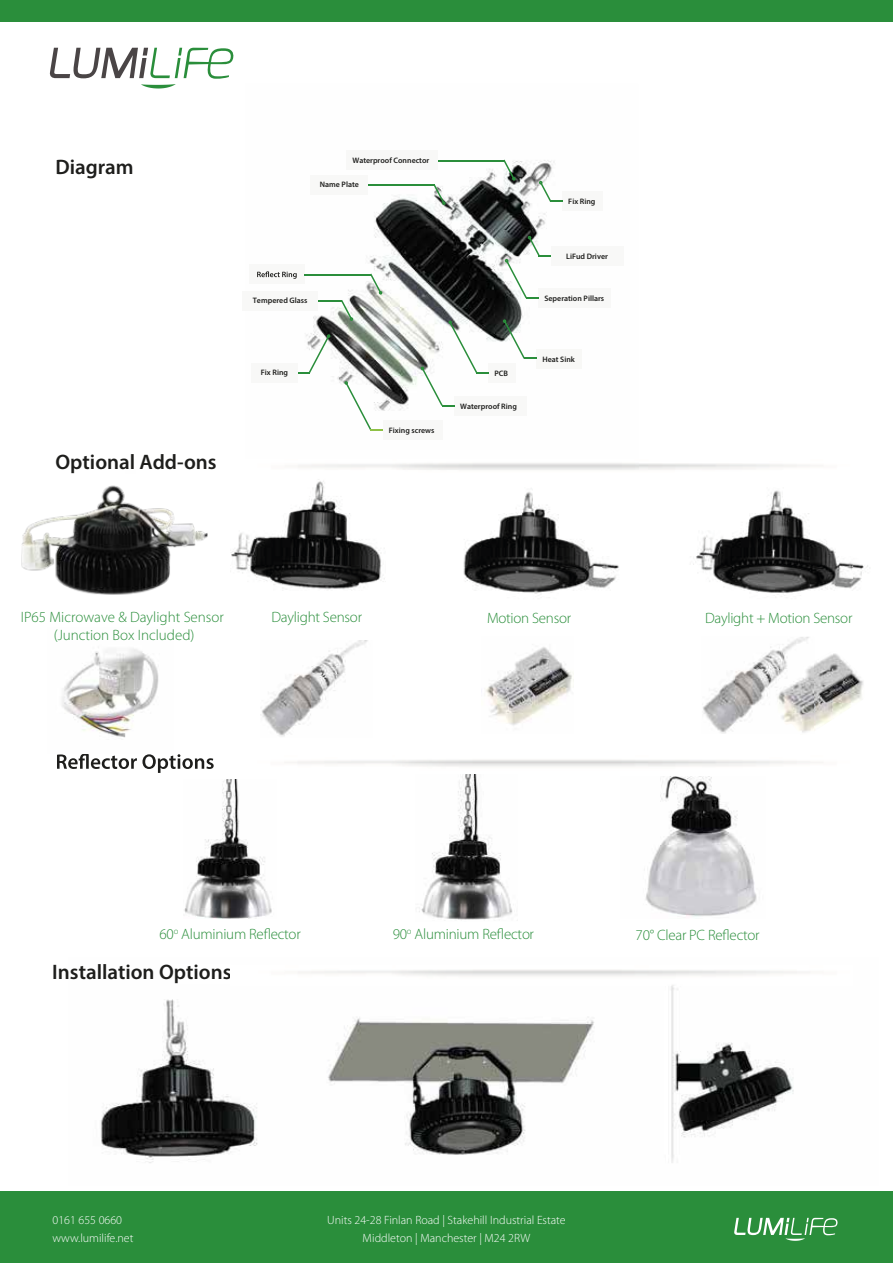
<style>
.page{position:relative;width:893px;height:1263px;background:#fff}
.page>*{position:absolute;margin:0;border:0;box-sizing:border-box;transform-origin:0 0}
.t1{font:600 21px "Myriad Pro";color:#1e1e1c}
.t2{font:300 15px "Myriad Pro";letter-spacing:-.015em;color:#2a8e3b}
.t3{font:300 12px/17.4px "Myriad Pro";color:#fff;text-align:center}
.t4{font:600 7.95px "Myriad Pro";color:#1e1e1c}
</style>
<div class="page">
<img style="left:101px;top:985px;width:693px;height:178px">
<img style="left:304px;top:159px;width:251px;height:272px">
<img style="left:536px;top:349px;width:19px;height:19px">
<svg style="left:503px;top:319px;width:33px;height:40px"></svg>
<div style="left:454px;top:396px;width:72px;height:20px;background:#f8f8f7"></div>
<svg style="left:298px;top:334px;width:32px;height:40px"></svg>
<div style="left:383px;top:421px;width:60px;height:19px;background:#f8f8f7"></div>
<svg style="left:344px;top:381px;width:39px;height:49px"></svg>
<div style="left:538px;top:289px;width:73px;height:19px;background:#f8f8f7"></div>
<div style="left:551px;top:247px;width:73px;height:19px;background:#f8f8f7"></div>
<svg style="left:505px;top:236px;width:46px;height:63px"></svg>
<div style="left:346px;top:151px;width:92px;height:19px;background:#f8f8f7"></div>
<svg style="left:503px;top:160px;width:13px;height:21px"></svg>
<hr style="left:438px;top:160px;width:66px;height:1px;background:#2a8e3b">
<div style="left:310px;top:175px;width:58px;height:19px;background:#f8f8f7"></div>
<svg style="left:433px;top:184px;width:13px;height:21px"></svg>
<hr style="left:368px;top:184px;width:66px;height:2px;background:#2a8e3b">
<div style="left:249px;top:265px;width:55px;height:19px;background:#f8f8f7"></div>
<svg style="left:370px;top:274px;width:12px;height:21px"></svg>
<hr style="left:304px;top:274px;width:67px;height:1px;background:#2a8e3b">
<div style="left:242px;top:291px;width:76px;height:19px;background:#f8f8f7"></div>
<svg style="left:341px;top:300px;width:12px;height:21px"></svg>
<hr style="left:318px;top:300px;width:24px;height:2px;background:#2a8e3b">
<svg style="left:257px;top:271px;width:40px;height:8px"></svg>
<div style="left:252px;top:363px;width:46px;height:19px;background:#f8f8f7"></div>
<div style="left:562px;top:192px;width:40px;height:19px;background:#f8f8f7"></div>
<svg style="left:539px;top:181px;width:23px;height:21px"></svg>
<div style="left:488px;top:364px;width:28px;height:19px;background:#f8f8f7"></div>
<svg style="left:421px;top:320px;width:67px;height:86px"></svg>
<svg style="left:57px;top:754px;width:157px;height:19px"></svg>
<img style="left:184px;top:779px;width:88px;height:139px">
<img style="left:285px;top:760px;width:538px;height:15px">
<div style="left:0;top:0;width:893px;height:22px;background:#2a8e3b"></div>
<svg style="left:49px;top:48px;width:185px;height:41px"></svg>
<div style="left:0;top:1191px;width:893px;height:72px;background:#2a8e3b"></div>
<svg style="left:734px;top:1218px;width:104px;height:23px"></svg>
<img style="left:419px;top:775px;width:94px;height:145px">
<img style="left:645px;top:776px;width:112px;height:141px">
<img style="left:62px;top:648px;width:97px;height:90px">
<img style="left:260px;top:640px;width:108px;height:97px">
<img style="left:485px;top:647px;width:89px;height:79px">
<img style="left:703px;top:637px;width:106px;height:97px">
<img style="left:800px;top:652px;width:63px;height:79px">
<img style="left:773px;top:661px;width:41px;height:73px">
<img style="left:21px;top:485px;width:187px;height:110px">
<img style="left:231px;top:479px;width:637px;height:115px">
<h1 class="t1" style="left:55px;top:153px;width:80px">Diagram</h1>
<h1 class="t1" style="left:55px;top:448px;width:163px">Optional Add-ons</h1>
<p class="t4" style="left:352px;top:155px;width:78px">Waterproof Connector</p>
<p class="t4" style="left:320px;top:180px;width:41px">Name Plate</p>
<p class="t4" style="left:253px;top:295px;width:56px">Tempered Glass</p>
<p class="t4" style="left:261px;top:367px;width:29px">Fix Ring</p>
<p class="t4" style="left:389px;top:425px;width:47px">Fixing screws</p>
<p class="t4" style="left:494px;top:368px;width:15px">PCB</p>
<p class="t4" style="left:460px;top:401px;width:58px">Waterproof Ring</p>
<p class="t4" style="left:568px;top:196px;width:29px">Fix Ring</p>
<p class="t4" style="left:566px;top:251px;width:43px">LiFud Driver</p>
<p class="t4" style="left:544px;top:293px;width:61px">Seperation Pillars</p>
<p class="t4" style="left:542px;top:354px;width:34px">Heat Sink</p>
<p class="t2" style="left:21px;top:608px;width:205px">IP65 Microwave &amp; Daylight Sensor</p>
<p class="t2" style="left:271px;top:608px;width:92px">Daylight Sensor</p>
<p class="t2" style="left:54px;top:626px;width:142px">(Junction Box Included)</p>
<p class="t2" style="left:487px;top:610px;width:86px">Motion Sensor</p>
<p class="t2" style="left:705px;top:610px;width:149px">Daylight + Motion Sensor</p>
<p class="t2" style="left:159px;top:925px;width:143px">60<sup>o</sup> Aluminium Reflector</p>
<p class="t2" style="left:636px;top:926px;width:126px">70° Clear PC Reflector</p>
<p class="t2" style="left:393px;top:925px;width:143px">90<sup>o</sup> Aluminium Reflector</p>
<h1 class="t1" style="left:52px;top:959px;width:181px">Installation Options</h1>
<p class="t3" style="left:52px;top:1212px;width:82px;text-align:left">0161 655 0660 www.lumilife.net</p>
<p class="t3" style="left:327px;top:1212px;width:240px">Units 24-28 Finlan Road | Stakehill Industrial Estate<br>Middleton | Manchester | M24 2RW</p>
</div>
